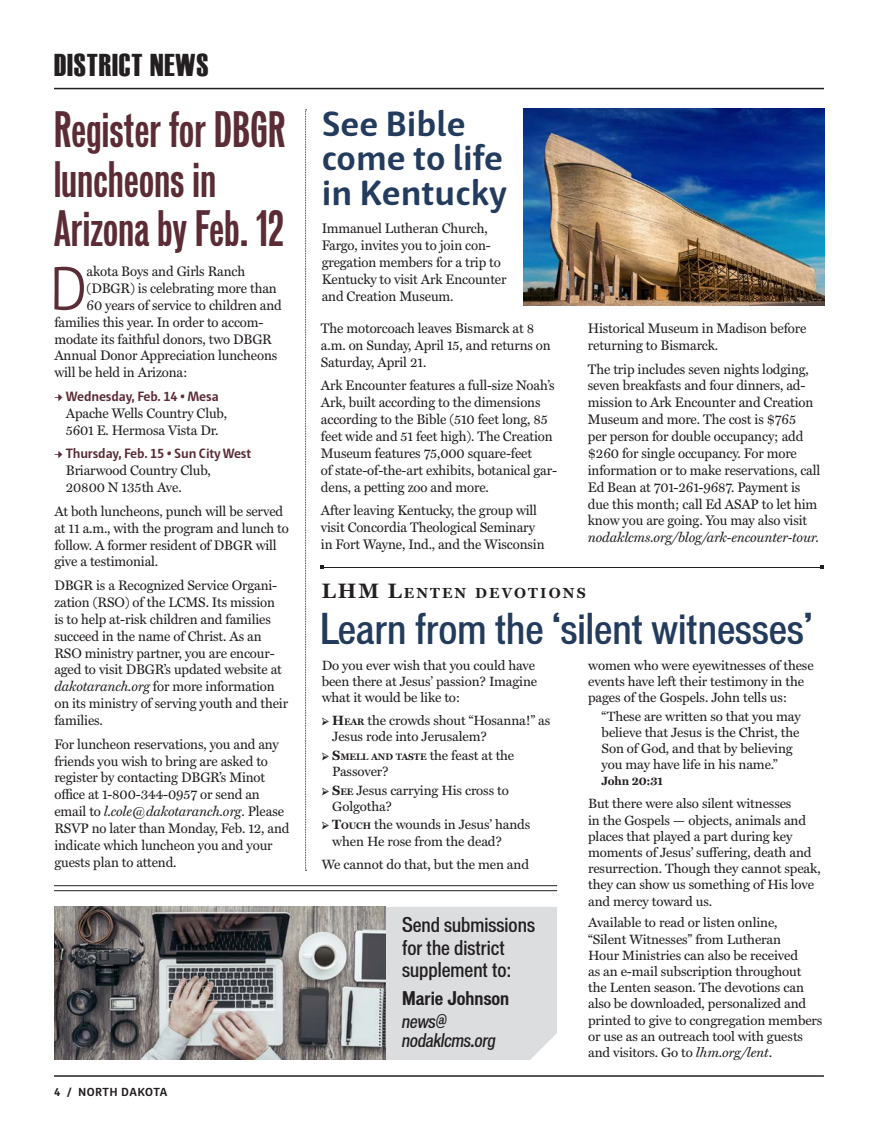
<style>
.page{position:relative;width:878px;height:1141px;background:#fff}
.page>*{position:absolute;margin:0;border:0;box-sizing:border-box;transform-origin:0 0}
.Body_Text{font:63.3px "Haptic Light 0 wt";color:#5b2c36}
.Submissions_Body_Tex{font:46.5px/49.5px "Vonnes Bold Comp";letter-spacing:.01em;color:#5b2c36}
.Submissions_Body_Tex-2{font:500 condensed 40.5px "Vonnes";color:#233b5d}
.Submissions_Body_Tex-3{font:700 36px/34.5px "Haptic";color:#233b5d}
.Interior_Header_Bar{font:31.5px "Haettenschweiler";letter-spacing:.03em;color:#231f20}
.Submissions_Header{font:500 condensed 19.5px/22.5px "Vonnes";color:#231f20}
.Submissions_Body_Tex-4{font:italic 500 condensed 18px/19.5px "Vonnes";letter-spacing:-.015em;color:#231f20}
.Submissions_Body_Tex-5{font:700 condensed 18px "Vonnes";color:#231f20}
.Submissions_Body_Tex-6{font:700 14.7px "Miller Text";letter-spacing:.145em;color:#231f20}
.Body_Text-2{font:13.8px/16.8px "Miller Text";letter-spacing:-.01em;color:#231f20}
.Body_Text-3{font:13.5px/16.2px "Miller Text";letter-spacing:-.01em;color:#231f20}
.t1{font:700 12px "Haptic";letter-spacing:.025em;color:#231f20}
.Body_Text-4{font:700 12px "Miller Text";letter-spacing:-.01em;color:#231f20}
.s1{font-family:"Minion Pro";font-weight:700;color:#5b2c36}
.s2{font-family:"Haptic";font-weight:700;color:#5b2c36}
.s3{font-style:italic}
.s4{font-size:21px}
.s5{font-family:"Minion Pro";font-weight:700}
.s6{font-weight:700}
.s7{font-weight:700;font-size:9.45px}
</style>
<div class="page">
<hr style="left:54px;top:1075px;width:770px;height:2px;background:#231f20">
<hr style="left:54px;top:88px;width:770px;height:1px;background:#231f20">
<hr style="left:54px;top:885px;width:503px;height:1px;background:#231f20">
<hr style="left:54px;top:890px;width:503px;height:1px;background:#231f20">
<div style="left:385px;top:907px;width:172px;height:153px;background:#dcdddf"></div>
<img style="left:54px;top:907px;width:331px;height:153px">
<svg style="left:305px;top:110px;width:1px;height:761px"></svg>
<hr style="left:322px;top:567px;width:500px;height:1px;background:#231f20">
<img style="left:523px;top:108px;width:301px;height:197px">
<p class="Interior_Header_Bar" style="left:54px;top:47px;width:156px">DISTRICT NEWS</p>
<p class="Submissions_Body_Tex" style="left:54px;top:103px;width:233px">Register for DBGR luncheons in<br>Arizona by Feb. 12</p>
<p class="Body_Text" style="left:49px;top:252px;width:40px">D</p>
<p class="Body_Text-2" style="left:87px;top:263px;width:160px">akota Boys and Girls Ranch</p>
<p class="Body_Text-2" style="left:87px;top:280px;width:192px">(DBGR) is celebrating more than</p>
<p class="Body_Text-2" style="left:87px;top:297px;width:197px">60 years of service to children and</p>
<p class="Body_Text-2" style="left:54px;top:314px;width:211px">families this year. In order to accom-</p>
<p class="Body_Text-2" style="left:54px;top:331px;width:219px">modate its faithful donors, two DBGR</p>
<p class="Body_Text-2" style="left:54px;top:348px;width:224px">Annual Donor Appreciation luncheons</p>
<p class="Body_Text-2" style="left:54px;top:365px;width:135px">will be held in Arizona:</p>
<p class="Body_Text-2" style="left:66px;top:388px;width:163px;text-indent:-11px"><span class="s1">→</span> <span class="s2">Wednesday, Feb. 14 • Mesa<br></span>Apache Wells Country Club,<br>5601 E. Hermosa Vista Dr.</p>
<p class="Body_Text-2" style="left:66px;top:446px;width:187px;text-indent:-11px"><span class="s1">→</span> <span class="s2">Thursday, Feb. 15 • Sun City West<br></span>Briarwood Country Club,<br>20800 N 135th Ave.</p>
<p class="Body_Text-2" style="left:54px;top:503px;width:236px">At both luncheons, punch will be served at 11 a.m., with the program and lunch to follow. A former resident of DBGR will give a testimonial.</p>
<p class="Body_Text-2" style="left:54px;top:577px;width:235px">DBGR is a Recognized Service Organi&shy;zation (RSO) of the LCMS. Its mission<br>is to help at-risk children and families succeed in the name of Christ. As an RSO ministry partner, you are encour&shy;aged to visit DBGR’s updated website at <span class="s3">dakotaranch.org</span> for more information on its ministry of serving youth and their families.</p>
<p class="Body_Text-2" style="left:54px;top:736px;width:237px">For luncheon reservations, you and any friends you wish to bring are asked to register by contacting DBGR’s Minot office at 1-800-344-0957 or send an email to <span class="s3">l.cole@dakotaranch.org</span>. Please RSVP no later than Monday, Feb. 12, and indicate which luncheon you and your guests plan to attend.</p>
<p class="t1" style="left:54px;top:1084px;width:115px">4 / NORTH DAKOTA</p>
<p class="Submissions_Body_Tex-3" style="left:322px;top:106px;width:187px">See Bible come to life in Kentucky</p>
<p class="Body_Text-2" style="left:322px;top:221px;width:186px">Immanuel Lutheran Church,<br>Fargo, invites you to join con&shy;gregation members for a trip to<br>Kentucky to visit Ark Encounter and Creation Museum.</p>
<p class="Body_Text-2" style="left:321px;top:320px;width:231px">The motorcoach leaves Bismarck at 8 a.m. on Sunday, April 15, and returns on<br>Saturday, April 21.</p>
<p class="Body_Text-2" style="left:321px;top:378px;width:237px">Ark Encounter features a full-size Noah’s Ark, built according to the dimensions according to the Bible (510 feet long, 85 feet wide and 51 feet high). The Creation Museum features 75,000 square-feet<br>of state-of-the-art exhibits, botanical gar&shy;dens, a petting zoo and more.</p>
<p class="Body_Text-2" style="left:321px;top:502px;width:225px">After leaving Kentucky, the group will visit Concordia Theological Seminary in Fort Wayne, Ind., and the Wisconsin</p>
<p class="Body_Text-2" style="left:588px;top:320px;width:220px">Historical Museum in Madison before returning to Bismarck.</p>
<p class="Body_Text-2" style="left:588px;top:361px;width:234px">The trip includes seven nights lodging, seven breakfasts and four dinners, ad&shy;mission to Ark Encounter and Creation Museum and more. The cost is $765<br>per person for double occupancy; add $260 for single occupancy. For more information or to make reservations, call Ed Bean at 701-261-9687. Payment is due this month; call Ed ASAP to let him know you are going. You may also visit <span class="s3">nodaklcms.org/blog/ark-encounter-tour.</span></p>
<p class="Submissions_Body_Tex-6" style="left:322px;top:585px;width:265px"><span class="s4">LHM L</span>ENTEN DEVOTIONS</p>
<p class="Submissions_Body_Tex-2" style="left:320px;top:604px;width:493px">Learn from the ‘silent witnesses’</p>
<p class="Body_Text-3" style="left:322px;top:657px;width:217px">Do you ever wish that you could have been there at Jesus’ passion? Imagine what it would be like to:</p>
<p class="Body_Text-3" style="left:332px;top:712px;width:220px;text-indent:-11px"><span class="s5">➢</span> <span class="s6">H</span><span class="s7">EAR</span> the crowds shout “Hosanna!” as<br>Jesus rode into Jerusalem?</p>
<p class="Body_Text-3" style="left:332px;top:747px;width:183px;text-indent:-11px"><span class="s5">➢</span> <span class="s6">S</span><span class="s7">MELL AND TASTE</span> the feast at the<br>Passover?</p>
<p class="Body_Text-3" style="left:332px;top:782px;width:178px;text-indent:-11px"><span class="s5">➢</span> <span class="s6">S</span><span class="s7">EE</span> Jesus carrying His cross to<br>Golgotha?</p>
<p class="Body_Text-3" style="left:332px;top:817px;width:199px;text-indent:-11px"><span class="s5">➢</span> <span class="s6">T</span><span class="s7">OUCH</span> the wounds in Jesus’ hands when He rose from the dead?</p>
<p class="Body_Text-3" style="left:322px;top:856px;width:209px">We cannot do that, but the men and</p>
<p class="Submissions_Header" style="left:402px;top:913px;width:134px">Send submissions for the district supplement to:</p>
<p class="Submissions_Body_Tex-5" style="left:402px;top:987px;width:109px">Marie Johnson</p>
<p class="Submissions_Body_Tex-4" style="left:402px;top:1012px;width:95px">news@ nodaklcms.org</p>
<p class="Body_Text-3" style="left:588px;top:657px;width:227px">women who were eyewitnesses of these events have left their testimony in the pages of the Gospels. John tells us:</p>
<p class="Body_Text-3" style="left:601px;top:708px;width:201px">“These are written so that you may believe that Jesus is the Christ, the<br>Son of God, and that by believing you may have life in his name.”</p>
<p class="Body_Text-4" style="left:601px;top:774px;width:63px">John 20:31</p>
<p class="Body_Text-3" style="left:588px;top:796px;width:234px">But there were also silent witnesses<br>in the Gospels — objects, animals and places that played a part during key moments of Jesus’ suffering, death and resurrection. Though they cannot speak, they can show us something of His love and mercy toward us.</p>
<p class="Body_Text-3" style="left:588px;top:915px;width:236px">Available to read or listen online,<br>“Silent Witnesses” from Lutheran<br>Hour Ministries can also be received<br>as an e-mail subscription throughout the Lenten season. The devotions can also be downloaded, personalized and printed to give to congregation members or use as an outreach tool with guests and visitors. Go to <span class="s3">lhm.org/lent</span>.</p>
</div>
